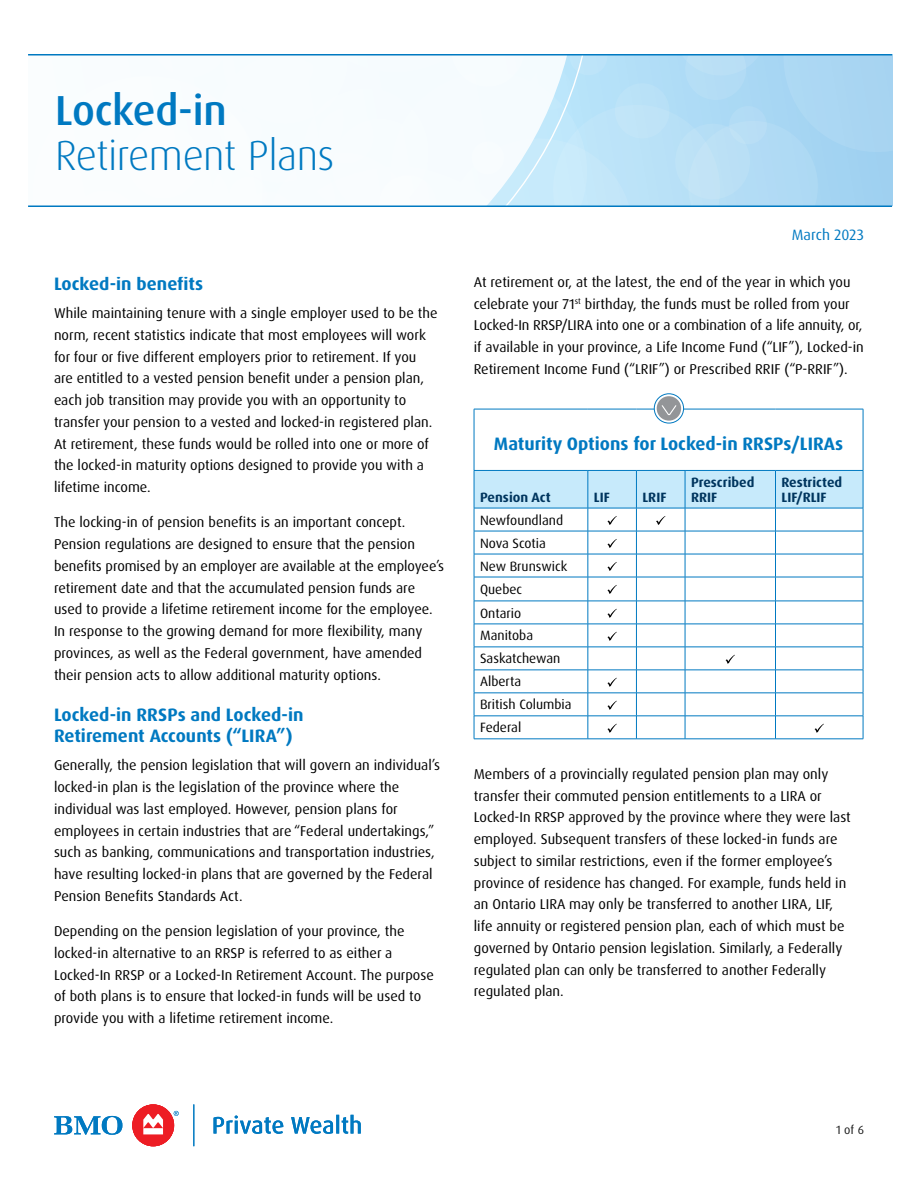
<style>
.page{position:relative;width:918px;height:1188px;background:#fff}
.page>*{position:absolute;margin:0;border:0;box-sizing:border-box;transform-origin:0 0}
.Title_H1{font:300 42px/45px "Dax Pro";letter-spacing:-.015em;color:#0079c1}
.Subhead_H2{font:700 18px/21px "Dax Pro";color:#0079c1}
.Table_Head_H3{font:700 18px "Dax Pro";color:#0079c1}
.Title_H1-2{font:15px "Dax Pro";letter-spacing:.005em;color:#0079c1}
.Body_P{font:14.25px/21.8px "Dax Pro";color:#000}
.Table_Text{font:13.5px "Dax Pro";color:#000}
.Table_SubHead_H4{font:700 13.5px/15px "Dax Pro";color:#00355e}
.t1{font:12px "Dax Pro";color:#000}
.s1{font-weight:500}
</style>
<div class="page">
<svg style="left:594px;top:56px;width:298px;height:149px;background:#b1dbf4"></svg>
<hr style="left:474px;top:409px;width:114px;height:1px;background:#0079c1">
<hr style="left:474px;top:409px;width:1px;height:61px;background:#0079c1">
<hr style="left:588px;top:409px;width:48px;height:1px;background:#0079c1">
<hr style="left:636px;top:409px;width:49px;height:1px;background:#0079c1">
<hr style="left:685px;top:409px;width:91px;height:1px;background:#0079c1">
<hr style="left:776px;top:409px;width:87px;height:1px;background:#0079c1">
<hr style="left:863px;top:409px;width:1px;height:61px;background:#0079c1">
<hr style="left:474px;top:739px;width:114px;height:1px;background:#0079c1">
<hr style="left:588px;top:739px;width:48px;height:1px;background:#0079c1">
<hr style="left:636px;top:739px;width:49px;height:1px;background:#0079c1">
<hr style="left:685px;top:739px;width:91px;height:1px;background:#0079c1">
<hr style="left:776px;top:739px;width:87px;height:1px;background:#0079c1">
<svg style="left:474px;top:470px;width:390px;height:269px"></svg>
<div style="left:132px;top:1104px;width:42px;height:42px;background:#ed1d24;border-radius:50%"></div>
<svg style="left:143px;top:1114px;width:20px;height:21px"></svg>
<svg style="left:214px;top:1116px;width:69px;height:18px"></svg>
<svg style="left:291px;top:1115px;width:70px;height:19px"></svg>
<svg style="left:54px;top:1116px;width:68px;height:19px"></svg>
<svg style="left:174px;top:1111px;width:5px;height:5px"></svg>
<svg style="left:193px;top:1104px;width:1px;height:42px"></svg>
<svg style="left:28px;top:56px;width:566px;height:150px"></svg>
<hr style="left:28px;top:54px;width:864px;height:2px;background:#0079c1">
<hr style="left:28px;top:206px;width:864px;height:1px;background:#0079c1">
<svg style="left:654px;top:394px;width:30px;height:29px"></svg>
<div style="left:654px;top:394px;width:30px;height:29px;border:1px solid #0079c1;border-radius:50%"></div>
<div style="left:657px;top:396px;width:24px;height:25px;background:#939598;border-radius:50%"></div>
<svg style="left:661px;top:405px;width:16px;height:10px"></svg>
<h1 class="Title_H1" style="left:55px;top:88px;width:281px"><span class="s1">Locked-in<br></span>Retirement Plans</h1>
<h2 class="Subhead_H2" style="left:54px;top:273px;width:151px">Locked-in benefits</h2>
<p class="Body_P" style="left:54px;top:302px;width:385px">While maintaining tenure with a single employer used to be the norm, recent statistics indicate that most employees will work for four or five different employers prior to retirement. If you are entitled to a vested pension benefit under a pension plan, each job transition may provide you with an opportunity to transfer your pension to a vested and locked-in registered plan.<br>At retirement, these funds would be rolled into one or more of the locked-in maturity options designed to provide you with a lifetime income.</p>
<p class="Body_P" style="left:54px;top:512px;width:392px">The locking-in of pension benefits is an important concept.<br>Pension regulations are designed to ensure that the pension benefits promised by an employer are available at the employee’s retirement date and that the accumulated pension funds are used to provide a lifetime retirement income for the employee.<br>In response to the growing demand for more flexibility, many provinces, as well as the Federal government, have amended their pension acts to allow additional maturity options.</p>
<h2 class="Subhead_H2" style="left:54px;top:704px;width:251px">Locked-in RRSPs and Locked-in<br>Retirement Accounts (“LIRA”)</h2>
<p class="Body_P" style="left:54px;top:755px;width:387px">Generally, the pension legislation that will govern an individual’s locked-in plan is the legislation of the province where the individual was last employed. However, pension plans for employees in certain industries that are “Federal undertakings,” such as banking, communications and transportation industries, have resulting locked-in plans that are governed by the Federal Pension Benefits Standards Act.</p>
<p class="Body_P" style="left:54px;top:920px;width:381px">Depending on the pension legislation of your province, the locked-in alternative to an RRSP is referred to as either a Locked-In RRSP or a Locked-In Retirement Account. The purpose of both plans is to ensure that locked-in funds will be used to provide you with a lifetime retirement income.</p>
<h1 class="Title_H1-2" style="left:792px;top:225px;width:74px">March 2023</h1>
<p class="Body_P" style="left:474px;top:271px;width:392px">At retirement or, at the latest, the end of the year in which you celebrate your 71<sup>st</sup> birthday, the funds must be rolled from your Locked-In RRSP/LIRA into one or a combination of a life annuity, or, if available in your province, a Life Income Fund (“LIF”), Locked-in Retirement Income Fund (“LRIF”) or Prescribed RRIF (“P-RRIF”).</p>
<h3 class="Table_Head_H3" style="left:494px;top:432px;width:351px">Maturity Options for Locked-in RRSPs/LIRAs</h3>
<h4 class="Table_SubHead_H4" style="left:480px;top:490px;width:72px">Pension Act</h4>
<h4 class="Table_SubHead_H4" style="left:594px;top:490px;width:17px">LIF</h4>
<h4 class="Table_SubHead_H4" style="left:642px;top:490px;width:25px">LRIF</h4>
<h4 class="Table_SubHead_H4" style="left:691px;top:475px;width:65px">Prescribed<br>RRIF</h4>
<h4 class="Table_SubHead_H4" style="left:782px;top:475px;width:62px">Restricted<br>LIF/RLIF</h4>
<p class="Table_Text" style="left:480px;top:511px;width:85px">Newfoundland</p>
<p class="Table_Text" style="left:480px;top:534px;width:67px">Nova Scotia</p>
<p class="Table_Text" style="left:480px;top:557px;width:89px">New Brunswick</p>
<p class="Table_Text" style="left:480px;top:580px;width:44px">Quebec</p>
<p class="Table_Text" style="left:480px;top:604px;width:43px">Ontario</p>
<p class="Table_Text" style="left:480px;top:627px;width:55px">Manitoba</p>
<p class="Table_Text" style="left:480px;top:650px;width:82px">Saskatchewan</p>
<p class="Table_Text" style="left:480px;top:673px;width:43px">Alberta</p>
<p class="Table_Text" style="left:480px;top:696px;width:93px">British Columbia</p>
<p class="Table_Text" style="left:480px;top:719px;width:43px">Federal</p>
<p class="Body_P" style="left:474px;top:763px;width:379px">Members of a provincially regulated pension plan may only transfer their commuted pension entitlements to a LIRA or Locked-In RRSP approved by the province where they were last employed. Subsequent transfers of these locked-in funds are subject to similar restrictions, even if the former employee’s province of residence has changed. For example, funds held in an Ontario LIRA may only be transferred to another LIRA, LIF, life annuity or registered pension plan, each of which must be governed by Ontario pension legislation. Similarly, a Federally regulated plan can only be transferred to another Federally regulated plan.</p>
<p class="t1" style="left:836px;top:1122px;width:29px">1 of 6</p>
</div>
